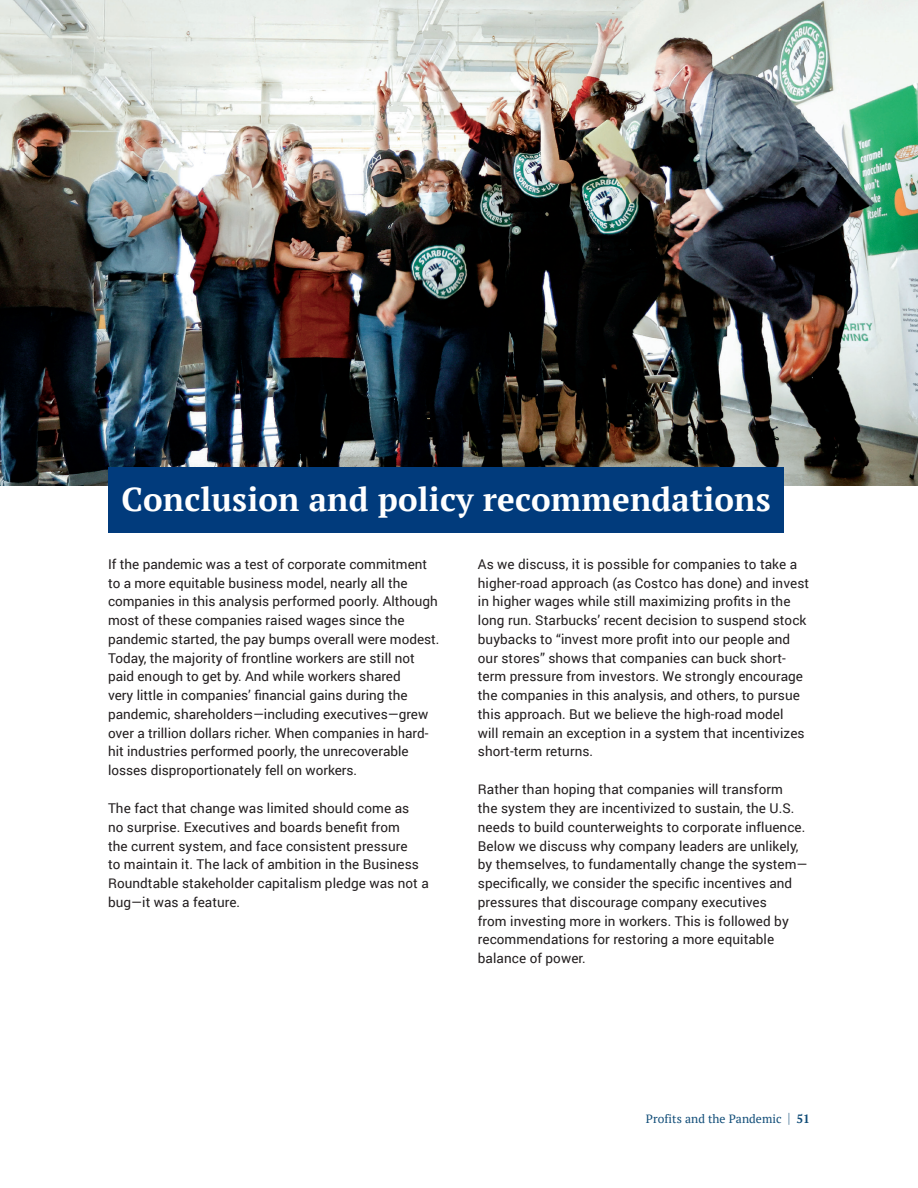
<style>
.page{position:relative;width:918px;height:1188px;background:#fff}
.page>*{position:absolute;margin:0;border:0;box-sizing:border-box;transform-origin:0 0}
.HEAD_1{font:700 33px "PT Serif";letter-spacing:.005em;color:#fff}
.BODY{font:13.5px/18.8px "Roboto";letter-spacing:.005em;color:#231f20}
.t1{font:12px "PT Serif";letter-spacing:.005em;color:#114d78}
.s1{font-size:14.4px}
.s2{font-weight:700}
</style>
<div class="page">
<img style="left:0;top:0;width:918px;height:486px">
<div style="left:108px;top:467px;width:676px;height:65px;background:#013b7c"></div>
<p class="HEAD_1" style="left:122px;top:478px;width:651px">Conclusion and policy recommendations</p>
<p class="BODY" style="left:108px;top:554px;width:333px">If the pandemic was a test of corporate commitment to a more equitable business model, nearly all the companies in this analysis performed poorly. Although most of these companies raised wages since the pandemic started, the pay bumps overall were modest.<br>Today, the majority of frontline workers are still not paid enough to get by. And while workers shared<br>very little in companies’ financial gains during the pandemic, shareholders—including executives—grew over a trillion dollars richer. When companies in hard&shy;hit industries performed poorly, the unrecoverable losses disproportionately fell on workers.</p>
<p class="BODY" style="left:108px;top:798px;width:322px">The fact that change was limited should come as<br>no surprise. Executives and boards benefit from<br>the current system, and face consistent pressure<br>to maintain it. The lack of ambition in the Business Roundtable stakeholder capitalism pledge was not a bug—it was a feature.</p>
<p class="BODY" style="left:478px;top:554px;width:333px">As we discuss, it is possible for companies to take a higher-road approach (as Costco has done) and invest in higher wages while still maximizing profits in the long run. Starbucks’ recent decision to suspend stock buybacks to “invest more profit into our people and our stores” shows that companies can buck short&shy;term pressure from investors. We strongly encourage the companies in this analysis, and others, to pursue this approach. But we believe the high-road model<br>will remain an exception in a system that incentivizes short-term returns.</p>
<p class="BODY" style="left:478px;top:780px;width:331px">Rather than hoping that companies will transform<br>the system they are incentivized to sustain, the U.S. needs to build counterweights to corporate influence.<br>Below we discuss why company leaders are unlikely, by themselves, to fundamentally change the system— specifically, we consider the specific incentives and pressures that discourage company executives<br>from investing more in workers. This is followed by recommendations for restoring a more equitable balance of power.</p>
<p class="t1" style="left:646px;top:1111px;width:166px">Profits and the Pandemic <span class="s1">|</span> <span class="s2">51</span></p>
</div>
